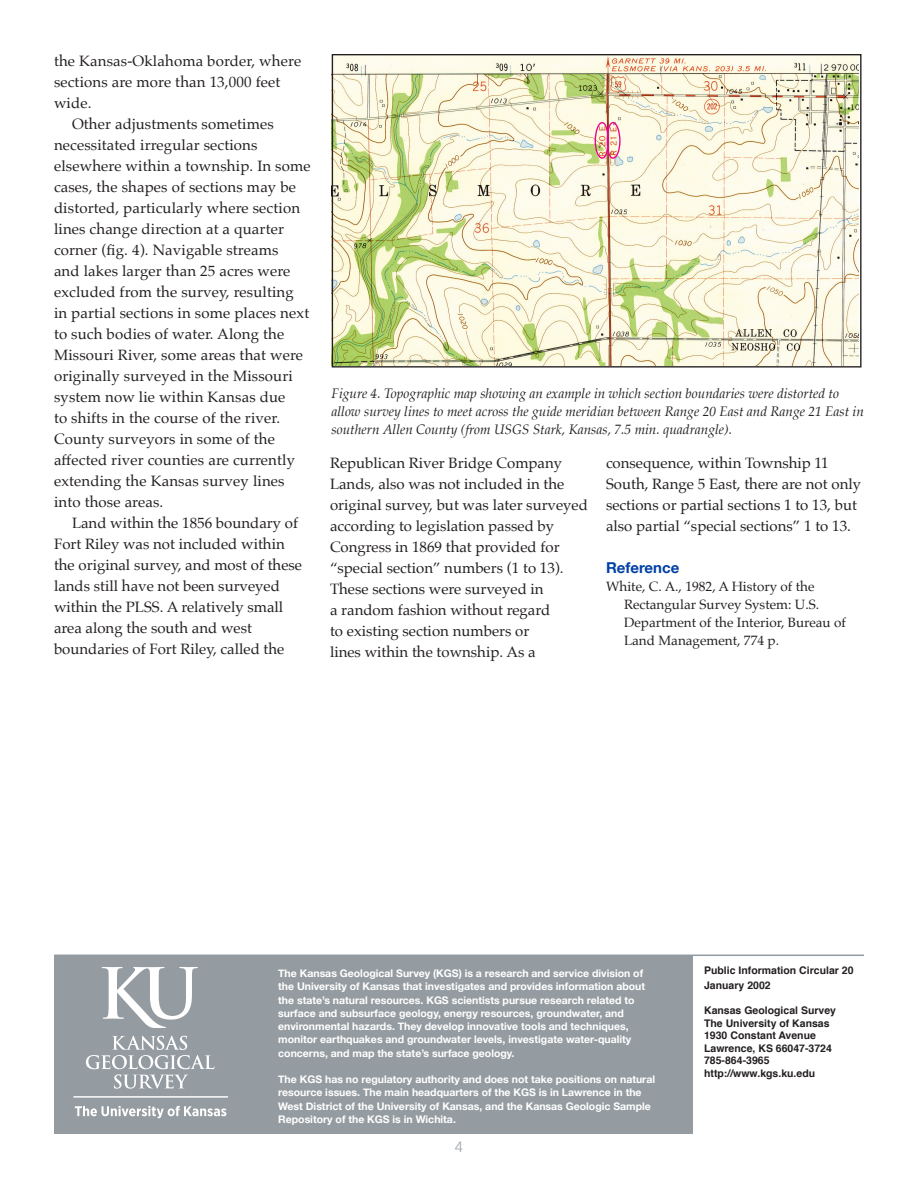
<style>
.page{position:relative;width:918px;height:1188px;background:#fff}
.page>*{position:absolute;margin:0;border:0;box-sizing:border-box;transform-origin:0 0}
.PIC_Body_Copy{font:15px/21px "Palatino";color:#231f20}
.PIC_Body_First_Graph{font:15px/21px "Palatino";letter-spacing:.01em;color:#231f20}
.PIC_Header{font:700 15px "Helvetica Neue";color:#0040a6}
.t1{font:300 15px "Helvetica Neue";color:#959ca1}
.PIC_Caption{font:italic 13.5px/18px "Palatino";color:#231f20}
.PIC_References_Gloss{font:13.5px/18px "Palatino";color:#231f20}
.t2{font:700 10.5px/13.2px "Helvetica Neue";color:#fff}
.t3{font:700 10.5px/12.6px "Helvetica";color:#231f20}
</style>
<div class="page">
<div style="left:54px;top:955px;width:639px;height:179px;background:#959ca1"></div>
<svg style="left:86px;top:1036px;width:128px;height:53px"></svg>
<svg style="left:102px;top:967px;width:96px;height:61px"></svg>
<hr style="left:73px;top:1096px;width:155px;height:2px;background:#fff">
<svg style="left:75px;top:1106px;width:151px;height:12px"></svg>
<hr style="left:54px;top:955px;width:810px;height:1px;background:#959ca1">
<img style="left:334px;top:56px;width:525px;height:310px">
<svg style="left:594px;top:121px;width:27px;height:38px"></svg>
<div style="left:332px;top:54px;width:530px;height:314px;border:1px solid #231f20"></div>
<p class="PIC_Body_First_Graph" style="left:54px;top:51px;width:249px">the Kansas-Oklahoma border, where sections are more than 13,000 feet wide.</p>
<p class="PIC_Body_Copy" style="left:54px;top:114px;width:258px;text-indent:18px">Other adjustments sometimes necessitated irregular sections elsewhere within a township. In some cases, the shapes of sections may be distorted, particularly where section lines change direction at a quarter corner (fig. 4). Navigable streams<br>and lakes larger than 25 acres were excluded from the survey, resulting in partial sections in some places next to such bodies of water. Along the Missouri River, some areas that were originally surveyed in the Missouri system now lie within Kansas due<br>to shifts in the course of the river.<br>County surveyors in some of the affected river counties are currently extending the Kansas survey lines into those areas.</p>
<p class="PIC_Body_Copy" style="left:54px;top:513px;width:250px;text-indent:18px">Land within the 1856 boundary of Fort Riley was not included within the original survey, and most of these lands still have not been surveyed within the PLSS. A relatively small area along the south and west boundaries of Fort Riley, called the</p>
<p class="PIC_Caption" style="left:332px;top:385px;width:534px">Figure 4. Topographic map showing an example in which section boundaries were distorted to allow survey lines to meet across the guide meridian between Range 20 East and Range 21 East in southern Allen County (from USGS Stark, Kansas, 7.5 min. quadrangle).</p>
<p class="PIC_Body_Copy" style="left:330px;top:453px;width:260px">Republican River Bridge Company Lands, also was not included in the original survey, but was later surveyed according to legislation passed by Congress in 1869 that provided for “special section” numbers (1 to 13).<br>These sections were surveyed in<br>a random fashion without regard<br>to existing section numbers or<br>lines within the township. As a</p>
<p class="PIC_Body_Copy" style="left:606px;top:452px;width:257px">consequence, within Township 11<br>South, Range 5 East, there are not only sections or partial sections 1 to 13, but also partial “special sections” 1 to 13.</p>
<p class="PIC_Header" style="left:606px;top:556px;width:75px">Reference</p>
<p class="PIC_References_Gloss" style="left:624px;top:577px;width:223px;text-indent:-18px">White, C. A., 1982, A History of the<br>Rectangular Survey System: U.S.<br>Department of the Interior, Bureau of<br>Land Management, 774 p.</p>
<p class="t2" style="left:278px;top:967px;width:368px">The Kansas Geological Survey (KGS) is a research and service division of the University of Kansas that investigates and provides information about the state’s natural resources. KGS scientists pursue research related to surface and subsurface geology, energy resources, groundwater, and environmental hazards. They develop innovative tools and techniques, monitor earthquakes and groundwater levels, investigate water-quality concerns, and map the state’s surface geology.</p>
<p class="t2" style="left:278px;top:1073px;width:378px">The KGS has no regulatory authority and does not take positions on natural resource issues. The main headquarters of the KGS is in Lawrence in the West District of the University of Kansas, and the Kansas Geologic Sample Repository of the KGS is in Wichita.</p>
<p class="t1" style="left:455px;top:1135px;width:10px">4</p>
<p class="t3" style="left:704px;top:963px;width:151px;line-height:15px">Public Information Circular 20<br>January 2002</p>
<p class="t3" style="left:704px;top:1004px;width:133px">Kansas Geological Survey<br>The University of Kansas<br>1930 Constant Avenue<br>Lawrence, KS 66047-3724<br>785-864-3965 http://www.kgs.ku.edu</p>
</div>
